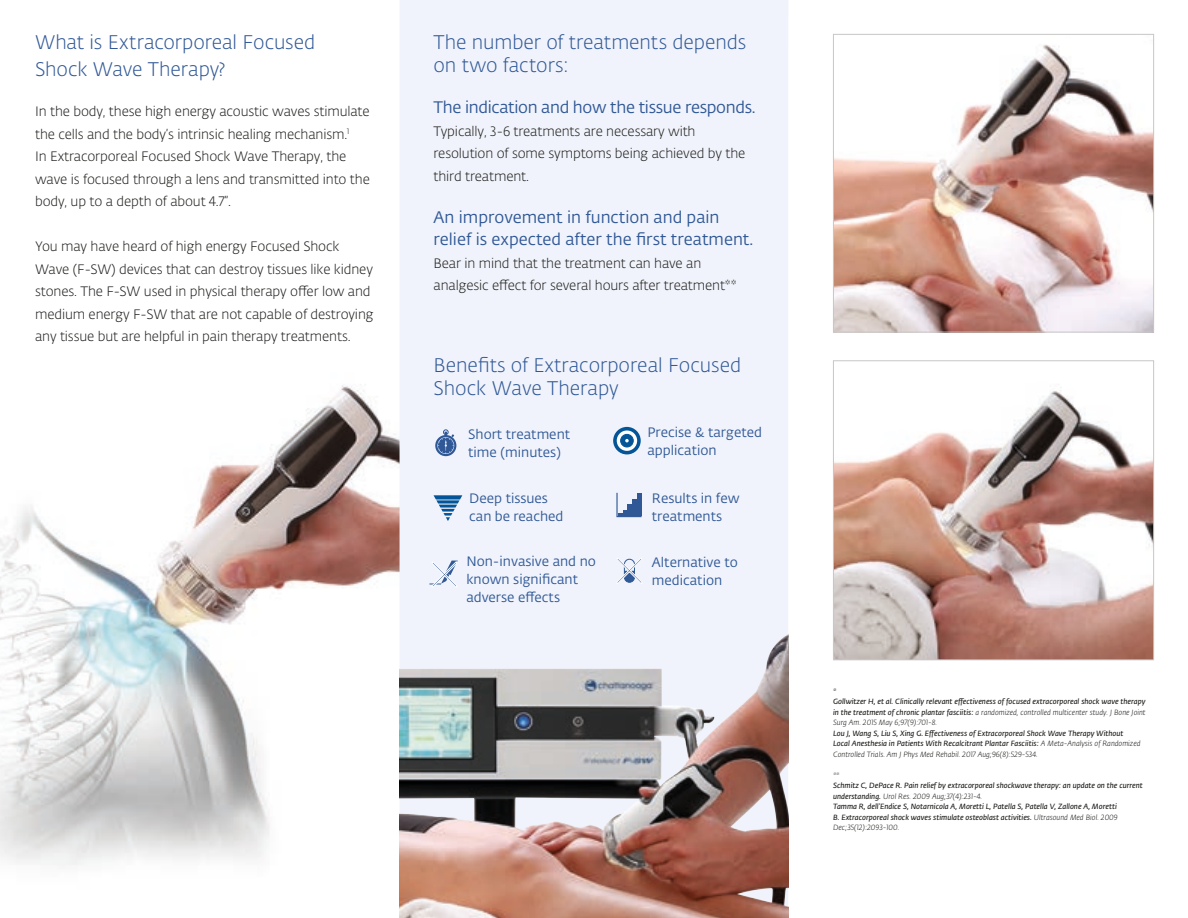
<style>
.page{position:relative;width:1188px;height:918px;background:#fff}
.page>*{position:absolute;margin:0;border:0;box-sizing:border-box;transform-origin:0 0}
.t1{font:300 19.5px/22.5px "Fedra Sans Alt Pro";color:#305896}
.t2{font:16.5px "Fedra Sans Alt Pro";color:#305896}
.t3{font:16.5px "Fedra Sans Alt Pro";letter-spacing:-.02em;color:#305896}
.t4{font:300 13.5px/22.5px "Fedra Sans Alt Pro";letter-spacing:-.01em;color:#1d1d1b}
.t5{font:13.5px/18px "Fedra Sans Alt Pro";color:#305896}
.t6{font:italic 600 7.5px/10.5px "Fedra Sans Alt Pro";color:#1d1d1b}
.t7{font:italic 300 7.5px "Fedra Sans Alt Pro";color:#1d1d1b}
.s1{font-weight:300}
</style>
<div class="page">
<img style="left:0;top:385px;width:400px;height:530px">
<div style="left:400px;top:0;width:388px;height:623px;background:#f0f3fb"></div>
<svg style="left:435px;top:430px;width:21px;height:26px"></svg>
<svg style="left:616px;top:492px;width:27px;height:26px"></svg>
<svg style="left:616px;top:558px;width:27px;height:26px"></svg>
<svg style="left:429px;top:561px;width:29px;height:27px"></svg>
<svg style="left:613px;top:427px;width:28px;height:27px"></svg>
<svg style="left:617px;top:430px;width:20px;height:21px"></svg>
<div style="left:621px;top:434px;width:12px;height:13px;background:#045598;border-radius:50%"></div>
<div style="left:620px;top:434px;width:14px;height:13px;border:1px solid #045598;border-radius:50%"></div>
<svg style="left:625px;top:439px;width:4px;height:3px"></svg>
<svg style="left:434px;top:495px;width:28px;height:26px"></svg>
<img style="left:400px;top:623px;width:388px;height:295px">
<img style="left:835px;top:44px;width:317px;height:286px">
<div style="left:833px;top:34px;width:321px;height:298px;border:1px solid #c7c7c6"></div>
<img style="left:835px;top:387px;width:317px;height:271px">
<div style="left:833px;top:360px;width:321px;height:300px;border:1px solid #c7c7c6"></div>
<p class="t1" style="left:35px;top:31px;width:282px">What is Extracorporeal Focused</p>
<p class="t1" style="left:35px;top:58px;width:192px">Shock Wave Therapy?</p>
<p class="t4" style="left:35px;top:100px;width:336px">In the body, these high energy acoustic waves stimulate the cells and the body’s intrinsic healing mechanism.<sup>1</sup></p>
<p class="t4" style="left:35px;top:145px;width:336px">In Extracorporeal Focused Shock Wave Therapy, the wave is focused through a lens and transmitted into the body, up to a depth of about 4.7”.</p>
<p class="t4" style="left:35px;top:235px;width:340px">You may have heard of high energy Focused Shock Wave (F-SW) devices that can destroy tissues like kidney stones. The F-SW used in physical therapy offer low and medium energy F-SW that are not capable of destroying any tissue but are helpful in pain therapy treatments.</p>
<p class="t1" style="left:434px;top:31px;width:314px">The number of treatments depends on two factors:</p>
<p class="t3" style="left:434px;top:96px;width:324px">The indication and how the tissue responds.</p>
<p class="t4" style="left:434px;top:120px;width:313px">Typically, 3-6 treatments are necessary with resolution of some symptoms being achieved by the third treatment.</p>
<p class="t2" style="left:434px;top:205px;width:287px">An improvement in function and pain</p>
<p class="t2" style="left:434px;top:228px;width:321px">relief is expected after the first treatment.</p>
<p class="t4" style="left:434px;top:251px;width:305px">Bear in mind that the treatment can have an analgesic effect for several hours after treatment**</p>
<p class="t1" style="left:434px;top:354px;width:309px">Benefits of Extracorporeal Focused<br>Shock Wave Therapy</p>
<p class="t5" style="left:468px;top:425px;width:103px">Short treatment</p>
<p class="t5" style="left:468px;top:443px;width:94px">time (minutes)</p>
<p class="t5" style="left:469px;top:489px;width:96px">Deep tissues can be reached</p>
<p class="t5" style="left:466px;top:552px;width:131px">Non-invasive and no known significant adverse effects</p>
<p class="t5" style="left:647px;top:423px;width:116px">Precise &amp; targeted application</p>
<p class="t5" style="left:652px;top:489px;width:89px">Results in few treatments</p>
<p class="t5" style="left:652px;top:553px;width:87px">Alternative to medication</p>
<p class="t6" style="left:833px;top:685px;width:5px">*</p>
<p class="t6" style="left:833px;top:696px;width:314px;text-align:justify">Gollwitzer H, et al. Clinically relevant effectiveness of focused extracorporeal shock wave therapy in the treatment of chronic plantar fasciitis: <span class="s1">a randomized, controlled multicenter study. J Bone Joint Surg Am. 2015 May 6;97(9):701-8.</span></p>
<p class="t6" style="left:833px;top:727px;width:309px">Lou J, Wang S, Liu S, Xing G. Effectiveness of Extracorporeal Shock Wave Therapy Without<br>Local Anesthesia in Patients With Recalcitrant Plantar Fasciitis: <span class="s1">A Meta-Analysis of Randomized<br>Controlled Trials. Am J Phys Med Rehabil. 2017 Aug;96(8):529-534.</span></p>
<p class="t7" style="left:833px;top:770px;width:8px">**</p>
<p class="t6" style="left:833px;top:780px;width:311px">Schmitz C, DePace R. Pain relief by extracorporeal shockwave therapy: an update on the current understanding. <span class="s1">Urol Res. 2009 Aug;37(4):231-4.</span></p>
<p class="t6" style="left:833px;top:801px;width:286px">Tamma R, dell'Endice S, Notarnicola A, Moretti L, Patella S, Patella V, Zallone A, Moretti<br>B. Extracorporeal shock waves stimulate osteoblast activities. <span class="s1">Ultrasound Med Biol. 2009<br>Dec;35(12):2093-100.</span></p>
</div>
